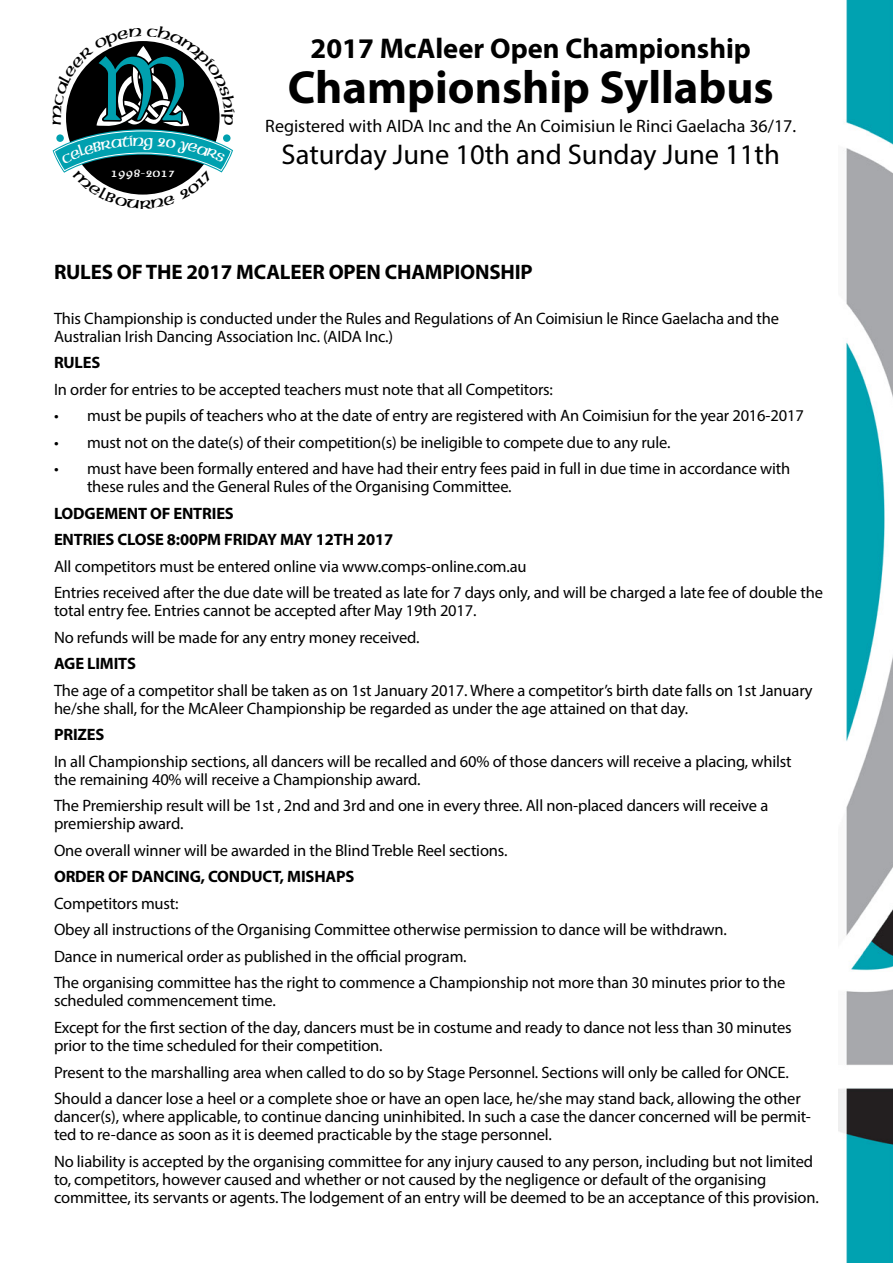
<style>
.page{position:relative;width:893px;height:1263px;background:#fff}
.page>*{position:absolute;margin:0;border:0;box-sizing:border-box;transform-origin:0 0}
.t1{font:700 46.5px "Myriad Pro";color:#000}
.t2{font:28.5px "Myriad Pro";color:#000}
.t3{font:700 28.5px "Myriad Pro";color:#000}
.t4{font:700 21px "Myriad Pro";letter-spacing:-.01em;color:#000}
.t5{font:18px "Myriad Pro";color:#000}
.t6{font:16.5px/18px "Myriad Pro";letter-spacing:-.01em;color:#000}
.t7{font:700 16.5px/26.5px "Myriad Pro";letter-spacing:-.01em;color:#000}
.t8{font:13.05px "American Uncial Normal";letter-spacing:.02em;color:#fff;scale:.86 1}
</style>
<div class="page">
<img style="left:839px;top:0;width:54px;height:1263px">
<svg style="left:53px;top:41px;width:180px;height:154px"></svg>
<p class="t8" style="left:111px;top:167px;width:77px">1998-2017</p>
<h2 class="t3" style="left:311px;top:30px;width:442px">2017 McAleer Open Championship</h2>
<h1 class="t1" style="left:288px;top:57px;width:488px">Championship Syllabus</h1>
<p class="t5" style="left:265px;top:114px;width:532px">Registered with AIDA Inc and the An Coimisiun le Rinci Gaelacha 36/17.</p>
<h2 class="t2" style="left:282px;top:137px;width:500px">Saturday June 10th and Sunday June 11th</h2>
<p class="t4" style="left:54px;top:259px;width:480px">RULES OF THE 2017 MCALEER OPEN CHAMPIONSHIP</p>
<p class="t6" style="left:54px;top:309px;width:726px">This Championship is conducted under the Rules and Regulations of An Coimisiun le Rince Gaelacha and the<br>Australian Irish Dancing Association Inc. (AIDA Inc.)</p>
<p class="t7" style="left:54px;top:349px;width:48px">RULES</p>
<p class="t6" style="left:54px;top:380px;width:501px">In order for entries to be accepted teachers must note that all Competitors:</p>
<p class="t6" style="left:54px;top:407px;width:751px">• must be pupils of teachers who at the date of entry are registered with An Coimisiun for the year 2016-2017</p>
<p class="t6" style="left:54px;top:433px;width:618px">• must not on the date(s) of their competition(s) be ineligible to compete due to any rule.</p>
<p class="t6" style="left:87px;top:460px;width:705px;text-indent:-33px">• must have been formally entered and have had their entry fees paid in full in due time in accordance with these rules and the General Rules of the Organising Committee.</p>
<p class="t7" style="left:54px;top:500px;width:341px">LODGEMENT OF ENTRIES<br>ENTRIES CLOSE 8:00PM FRIDAY MAY 12TH 2017</p>
<p class="t6" style="left:54px;top:553px;width:770px;line-height:26.5px">All competitors must be entered online via www.comps-online.com.au<br>Entries received after the due date will be treated as late for 7 days only, and will be charged a late fee of double the</p>
<p class="t6" style="left:54px;top:597px;width:424px;line-height:26.5px">total entry fee. Entries cannot be accepted after May 19th 2017.<br>No refunds will be made for any entry money received.</p>
<p class="t7" style="left:54px;top:650px;width:83px">AGE LIMITS</p>
<p class="t6" style="left:54px;top:681px;width:760px">The age of a competitor shall be taken as on 1st January 2017. Where a competitor’s birth date falls on 1st January he/she shall, for the McAleer Championship be regarded as under the age attained on that day.</p>
<p class="t7" style="left:54px;top:721px;width:52px">PRIZES</p>
<p class="t6" style="left:54px;top:752px;width:739px">In all Championship sections, all dancers will be recalled and 60% of those dancers will receive a placing, whilst the remaining 40% will receive a Championship award.</p>
<p class="t6" style="left:54px;top:797px;width:716px">The Premiership result will be 1st , 2nd and 3rd and one in every three. All non-placed dancers will receive a premiership award.</p>
<p class="t6" style="left:54px;top:841px;width:455px">One overall winner will be awarded in the Blind Treble Reel sections.</p>
<p class="t7" style="left:54px;top:863px;width:302px">ORDER OF DANCING, CONDUCT, MISHAPS</p>
<p class="t6" style="left:54px;top:890px;width:733px;line-height:26.5px">Competitors must:<br>Obey all instructions of the Organising Committee otherwise permission to dance will be withdrawn.<br>Dance in numerical order as published in the official program.<br>The organising committee has the right to commence a Championship not more than 30 minutes prior to the</p>
<p class="t6" style="left:54px;top:987px;width:739px;line-height:26.5px">scheduled commencement time.<br>Except for the first section of the day, dancers must be in costume and ready to dance not less than 30 minutes</p>
<p class="t6" style="left:54px;top:1032px;width:748px;line-height:26.5px">prior to the time scheduled for their competition.<br>Present to the marshalling area when called to do so by Stage Personnel. Sections will only be called for ONCE.<br>Should a dancer lose a heel or a complete shoe or have an open lace, he/she may stand back, allowing the other</p>
<p class="t6" style="left:54px;top:1107px;width:758px">dancer(s), where applicable, to continue dancing uninhibited. In such a case the dancer concerned will be permit&shy;ted to re-dance as soon as it is deemed practicable by the stage personnel.</p>
<p class="t6" style="left:54px;top:1152px;width:766px">No liability is accepted by the organising committee for any injury caused to any person, including but not limited to, competitors, however caused and whether or not caused by the negligence or default of the organising committee, its servants or agents. The lodgement of an entry will be deemed to be an acceptance of this provision.</p>
</div>
